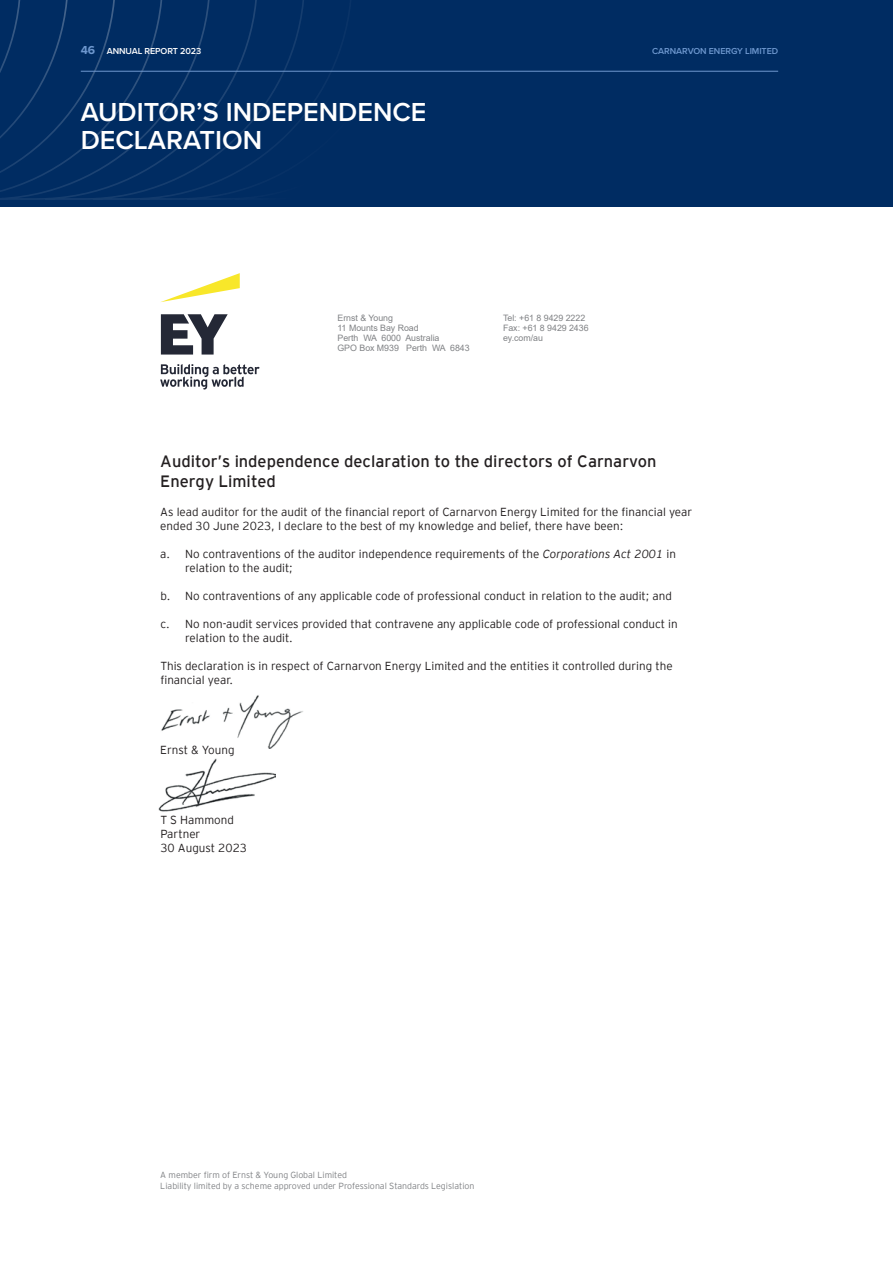
<style>
.page{position:relative;width:893px;height:1263px;background:#fff}
.page>*{position:absolute;margin:0;border:0;box-sizing:border-box;transform-origin:0 0}
.t1{font:600 27px/28.5px "Proxima Nova";color:#fff}
.t2{font:300 16.35px/19.6px "EY Interstate";color:#231f20}
.t3{font:300 11.7px/14px "EY Interstate";color:#231f20}
.t4{font:600 9px "Proxima Nova";letter-spacing:-.01em;color:#6e98cf}
.t5{font:600 9px "Proxima Nova";letter-spacing:-.01em;color:#fff}
.t6{font:8.85px/10.1px "Arial";color:#808285}
.t7{font:300 8.85px/10.5px "EY Interstate";letter-spacing:-.005em;color:#808285}
.s1{font-weight:700;font-size:12px;color:#6e98cf}
.s2{font-style:italic}
</style>
<div class="page">
<svg style="left:161px;top:273px;width:79px;height:29px"></svg>
<svg style="left:160px;top:314px;width:99px;height:75px"></svg>
<img style="left:161px;top:695px;width:142px;height:53px">
<img style="left:159px;top:759px;width:116px;height:53px">
<div style="left:0;top:0;width:893px;height:206px;background:#002c62"></div>
<svg style="left:0;top:0;width:495px;height:200px"></svg>
<hr style="left:81px;top:71px;width:697px;height:1px;background:#6e98cf">
<p class="t5" style="left:81px;top:44px;width:122px"><span class="s1">46</span> ANNUAL REPORT 2023</p>
<p class="t4" style="left:652px;top:44px;width:127px">CARNARVON ENERGY LIMITED</p>
<h1 class="t1" style="left:81px;top:97px;width:347px">AUDITOR’S INDEPENDENCE<br>DECLARATION</h1>
<p class="t6" style="left:337px;top:313px;width:134px">Ernst &amp; Young<br>11 Mounts Bay Road<br>Perth WA 6000 Australia<br>GPO Box M939 Perth WA 6843</p>
<p class="t6" style="left:503px;top:313px;width:87px">Tel: +61 8 9429 2222<br>Fax: +61 8 9429 2436 ey.com/au</p>
<h2 class="t2" style="left:160px;top:450px;width:498px">Auditor’s independence declaration to the directors of Carnarvon<br>Energy Limited</h2>
<p class="t3" style="left:160px;top:504px;width:533px">As lead auditor for the audit of the financial report of Carnarvon Energy Limited for the financial year ended 30 June 2023, I declare to the best of my knowledge and belief, there have been:</p>
<p class="t3" style="left:185px;top:546px;width:492px;text-indent:-25px">a. No contraventions of the auditor independence requirements of the <span class="s2">Corporations Act 2001</span> in relation to the audit;</p>
<p class="t3" style="left:160px;top:588px;width:513px">b. No contraventions of any applicable code of professional conduct in relation to the audit; and</p>
<p class="t3" style="left:185px;top:616px;width:494px;text-indent:-25px">c. No non-audit services provided that contravene any applicable code of professional conduct in relation to the audit.</p>
<p class="t3" style="left:160px;top:658px;width:514px">This declaration is in respect of Carnarvon Energy Limited and the entities it controlled during the financial year.</p>
<p class="t3" style="left:160px;top:742px;width:76px">Ernst &amp; Young</p>
<p class="t3" style="left:160px;top:812px;width:88px">T S Hammond<br>Partner<br>30 August 2023</p>
<p class="t7" style="left:160px;top:1169px;width:316px">A member firm of Ernst &amp; Young Global Limited<br>Liability limited by a scheme approved under Professional Standards Legislation</p>
</div>
